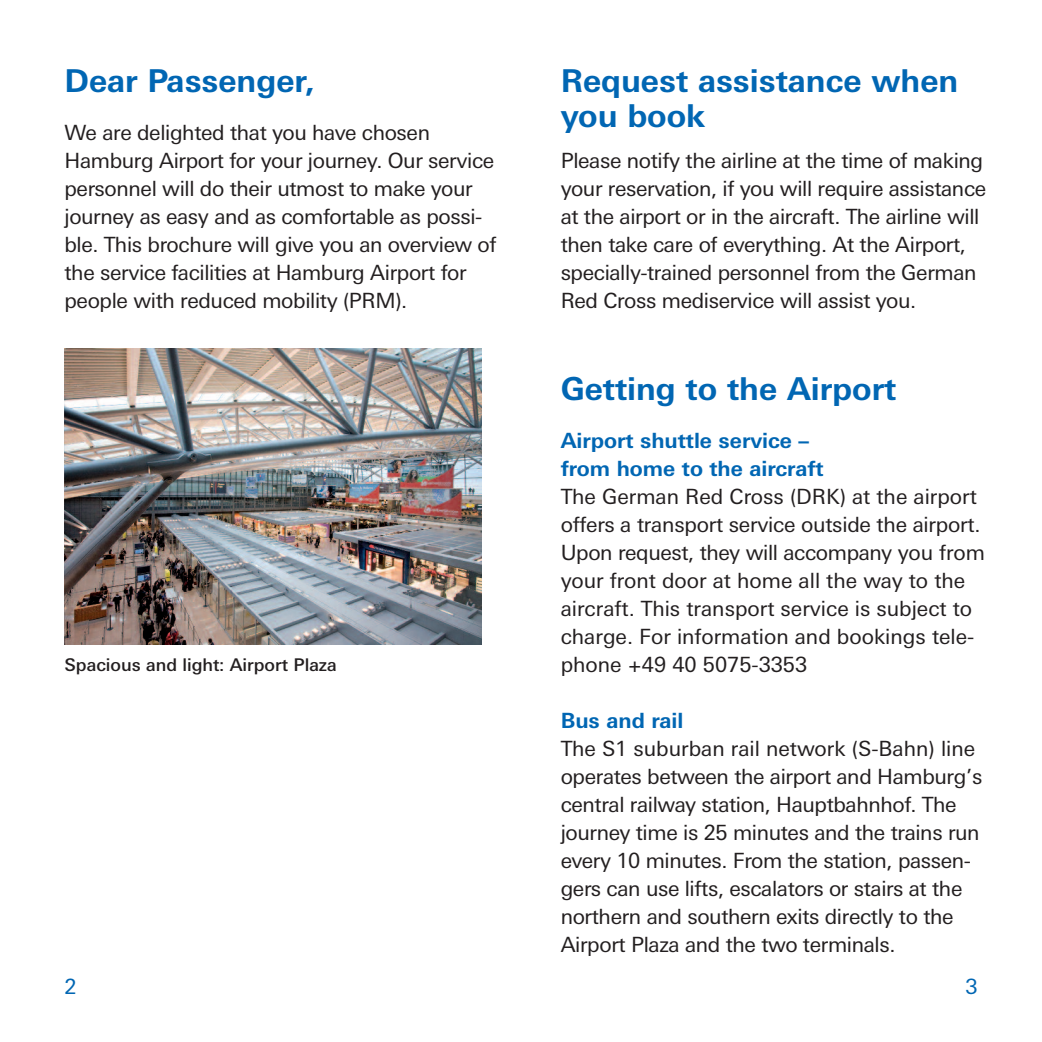
<style>
.page{position:relative;width:1042px;height:1042px;background:#fff}
.page>*{position:absolute;margin:0;border:0;box-sizing:border-box;transform-origin:0 0}
.t1{font:700 31.5px/35px "LT Univers Basic";color:#0166b3}
.t2{font:21px/28px "LT Univers Basic";letter-spacing:-.015em;color:#231f20}
.t3{font:700 21px/28px "LT Univers Basic";color:#0166b3}
.t4{font:21px "LT Univers Basic";color:#0166b3}
.t5{font:500 17.5px "LT Univers Basic";color:#231f20}
</style>
<div class="page">
<img style="left:64px;top:348px;width:417px;height:296px">
<h1 class="t1" style="left:64px;top:66px;width:252px">Dear Passenger,</h1>
<p class="t2" style="left:64px;top:120px;width:434px">We are delighted that you have chosen Hamburg Airport for your journey. Our service personnel will do their utmost to make your journey as easy and as comfortable as possi&shy;ble. This brochure will give you an overview of the service facilities at Hamburg Airport for people with reduced mobility (PRM).</p>
<p class="t5" style="left:64px;top:658px;width:274px">Spacious and light: Airport Plaza</p>
<h1 class="t1" style="left:561px;top:66px;width:399px">Request assistance when you book</h1>
<p class="t2" style="left:561px;top:148px;width:427px">Please notify the airline at the time of making your reservation, if you will require assistance at the airport or in the aircraft. The airline will then take care of everything. At the Airport, specially-trained personnel from the German Red Cross mediservice will assist you.</p>
<h1 class="t1" style="left:561px;top:374px;width:337px">Getting to the Airport</h1>
<p class="t3" style="left:561px;top:428px;width:264px">Airport shuttle service – from home to the aircraft</p>
<p class="t2" style="left:561px;top:484px;width:426px">The German Red Cross (DRK) at the airport offers a transport service outside the airport.<br>Upon request, they will accompany you from your front door at home all the way to the aircraft. This transport service is subject to charge. For information and bookings tele&shy;phone +49 40 5075-3353</p>
<p class="t3" style="left:561px;top:708px;width:124px">Bus and rail</p>
<p class="t2" style="left:561px;top:736px;width:423px">The S1 suburban rail network (S-Bahn) line operates between the airport and Hamburg’s central railway station, Hauptbahnhof. The journey time is 25 minutes and the trains run every 10 minutes. From the station, passen&shy;gers can use lifts, escalators or stairs at the northern and southern exits directly to the Airport Plaza and the two terminals.</p>
<p class="t4" style="left:64px;top:979px;width:14px">2</p>
<p class="t4" style="left:965px;top:979px;width:14px">3</p>
</div>
